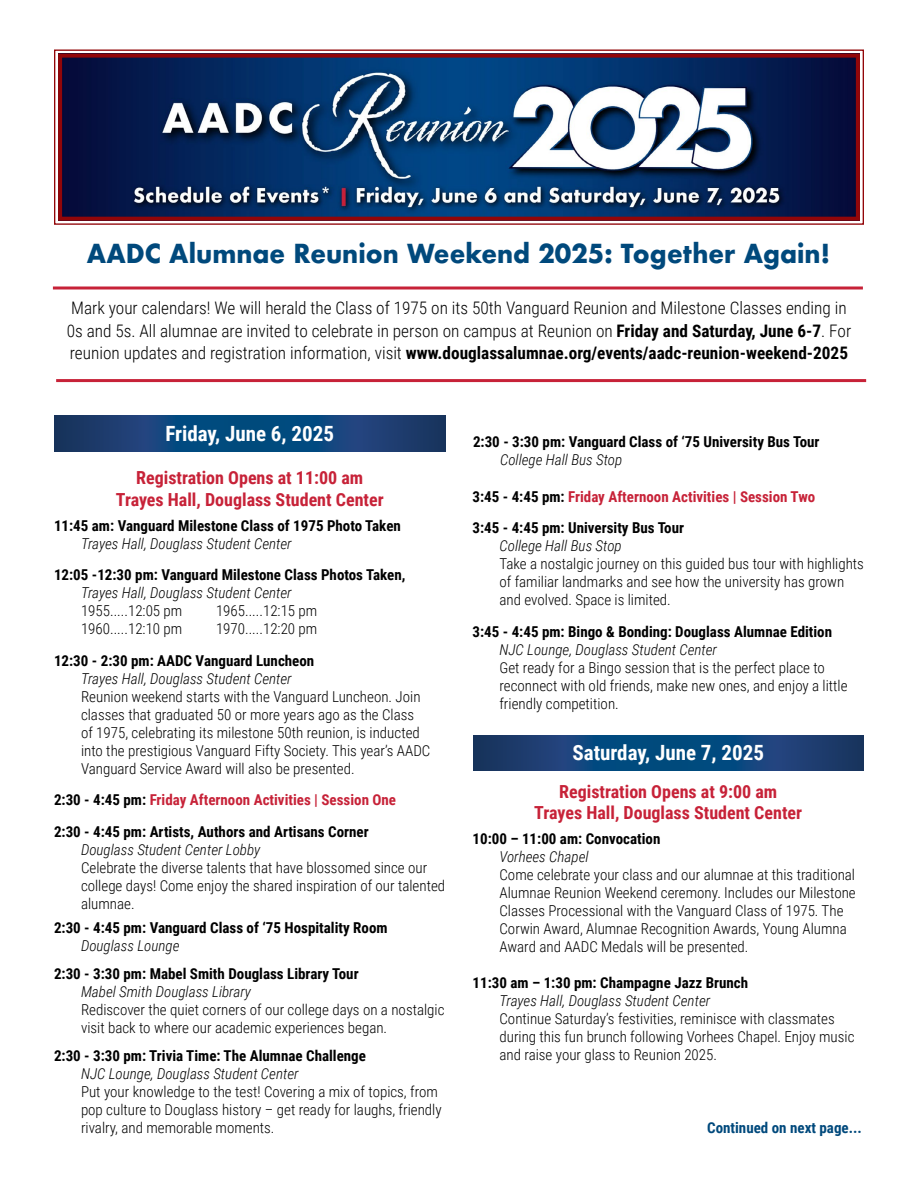
<style>
.page{position:relative;width:918px;height:1188px;background:#fff}
.page>*{position:absolute;margin:0;border:0;box-sizing:border-box;transform-origin:0 0}
.t1{font:700 25.5px "Futura";color:#00497c;scale:.95 1}
.t2{font:700 21px "Roboto Condensed";color:#fff}
.t3{font:700 18px/21.6px "Roboto Condensed";color:#c72238;text-align:center}
.t4{font:300 17.25px/22.5px "Roboto Condensed";color:#000}
.t5{font:300 15px/18px "Roboto Condensed";color:#000}
.t6{font:700 15px/31.5px "Roboto Condensed";color:#000}
.t7{font:italic 300 15px "Roboto Condensed";color:#000}
.t8{font:700 15px "Roboto Condensed";color:#00497c}
.s1{font-weight:700}
.s2{color:#c72238}
</style>
<div class="page">
<hr style="left:56px;top:379px;width:810px;height:3px;background:#c72238">
<svg style="left:55px;top:416px;width:391px;height:35px;background:#114276"></svg>
<svg style="left:473px;top:735px;width:391px;height:36px;background:#114276"></svg>
<svg style="left:54px;top:49px;width:810px;height:176px"></svg>
<div style="left:58px;top:54px;width:802px;height:167px;border:4px solid #920609"></div>
<hr style="left:53px;top:287px;width:810px;height:3px;background:#c72238">
<h1 class="t1" style="left:87px;top:235px;width:784px">AADC Alumnae Reunion Weekend 2025: Together Again!</h1>
<p class="t4" style="left:67px;top:296px;width:786px">Mark your calendars! We will herald the Class of 1975 on its 50th Vanguard Reunion and Milestone Classes ending in<br>0s and 5s. All alumnae are invited to celebrate in person on campus at Reunion on <span class="s1">Friday and Saturday, June 6-7</span>. For reunion updates and registration information, visit <span class="s1">www.douglassalumnae.org/events/aadc-reunion-weekend-2025</span></p>
<h2 class="t2" style="left:165px;top:419px;width:170px">Friday, June 6, 2025</h2>
<p class="t3" style="left:116px;top:466px;width:269px">Registration Opens at 11:00 am<br>Trayes Hall, Douglass Student Center</p>
<p class="t6" style="left:54px;top:509px;width:348px">11:45 am: Vanguard Milestone Class of 1975 Photo Taken</p>
<p class="t7" style="left:81px;top:533px;width:212px">Trayes Hall, Douglass Student Center</p>
<p class="t6" style="left:54px;top:558px;width:353px">12:05 -12:30 pm: Vanguard Milestone Class Photos Taken,</p>
<p class="t7" style="left:81px;top:582px;width:212px">Trayes Hall, Douglass Student Center</p>
<p class="t5" style="left:81px;top:601px;width:103px">1955.....12:05 pm</p>
<p class="t5" style="left:216px;top:601px;width:103px">1965.....12:15 pm</p>
<p class="t5" style="left:81px;top:619px;width:103px">1960.....12:10 pm</p>
<p class="t5" style="left:216px;top:619px;width:103px">1970.....12:20 pm</p>
<p class="t6" style="left:54px;top:644px;width:262px">12:30 - 2:30 pm: AADC Vanguard Luncheon</p>
<p class="t7" style="left:81px;top:668px;width:212px">Trayes Hall, Douglass Student Center</p>
<p class="t5" style="left:81px;top:687px;width:351px">Reunion weekend starts with the Vanguard Luncheon. Join classes that graduated 50 or more years ago as the Class<br>of 1975, celebrating its milestone 50th reunion, is inducted into the prestigious Vanguard Fifty Society. This year’s AADC Vanguard Service Award will also be presented.</p>
<p class="t6" style="left:54px;top:783px;width:344px">2:30 - 4:45 pm: <span class="s2">Friday Afternoon Activities | Session One<br></span>2:30 - 4:45 pm: Artists, Authors and Artisans Corner</p>
<p class="t7" style="left:81px;top:839px;width:181px">Douglass Student Center Lobby</p>
<p class="t5" style="left:81px;top:858px;width:366px">Celebrate the diverse talents that have blossomed since our college days! Come enjoy the shared inspiration of our talented alumnae.</p>
<p class="t6" style="left:54px;top:912px;width:335px">2:30 - 4:45 pm: Vanguard Class of ‘75 Hospitality Room</p>
<p class="t7" style="left:81px;top:936px;width:100px">Douglass Lounge</p>
<p class="t6" style="left:54px;top:957px;width:306px">2:30 - 3:30 pm: Mabel Smith Douglass Library Tour</p>
<p class="t7" style="left:81px;top:981px;width:172px">Mabel Smith Douglass Library</p>
<p class="t5" style="left:81px;top:1000px;width:365px">Rediscover the quiet corners of our college days on a nostalgic visit back to where our academic experiences began.</p>
<p class="t6" style="left:54px;top:1039px;width:313px">2:30 - 3:30 pm: Trivia Time: The Alumnae Challenge</p>
<p class="t7" style="left:81px;top:1063px;width:219px">NJC Lounge, Douglass Student Center</p>
<p class="t5" style="left:81px;top:1082px;width:362px">Put your knowledge to the test! Covering a mix of topics, from pop culture to Douglass history – get ready for laughs, friendly rivalry, and memorable moments.</p>
<p class="t6" style="left:473px;top:425px;width:348px">2:30 - 3:30 pm: Vanguard Class of ‘75 University Bus Tour</p>
<p class="t7" style="left:500px;top:449px;width:124px">College Hall Bus Stop</p>
<p class="t6" style="left:472px;top:480px;width:344px">3:45 - 4:45 pm: <span class="s2">Friday Afternoon Activities | Session Two<br></span>3:45 - 4:45 pm: University Bus Tour</p>
<p class="t7" style="left:499px;top:536px;width:124px">College Hall Bus Stop</p>
<p class="t5" style="left:499px;top:554px;width:366px">Take a nostalgic journey on this guided bus tour with highlights of familiar landmarks and see how the university has grown and evolved. Space is limited.</p>
<p class="t6" style="left:472px;top:615px;width:361px">3:45 - 4:45 pm: Bingo &amp; Bonding: Douglass Alumnae Edition</p>
<p class="t7" style="left:499px;top:639px;width:219px">NJC Lounge, Douglass Student Center</p>
<p class="t5" style="left:499px;top:658px;width:350px">Get ready for a Bingo session that is the perfect place to reconnect with old friends, make new ones, and enjoy a little friendly competition.</p>
<h2 class="t2" style="left:572px;top:738px;width:193px">Saturday, June 7, 2025</h2>
<p class="t3" style="left:534px;top:780px;width:269px">Registration Opens at 9:00 am<br>Trayes Hall, Douglass Student Center</p>
<p class="t6" style="left:472px;top:822px;width:189px">10:00 – 11:00 am: Convocation</p>
<p class="t7" style="left:500px;top:846px;width:91px">Vorhees Chapel</p>
<p class="t5" style="left:500px;top:865px;width:358px">Come celebrate your class and our alumnae at this traditional Alumnae Reunion Weekend ceremony. Includes our Milestone Classes Processional with the Vanguard Class of 1975. The Corwin Award, Alumnae Recognition Awards, Young Alumna Award and AADC Medals will be presented.</p>
<p class="t6" style="left:472px;top:966px;width:277px">11:30 am – 1:30 pm: Champagne Jazz Brunch</p>
<p class="t7" style="left:500px;top:990px;width:212px">Trayes Hall, Douglass Student Center</p>
<p class="t5" style="left:500px;top:1009px;width:356px">Continue Saturday’s festivities, reminisce with classmates during this fun brunch following Vorhees Chapel. Enjoy music and raise your glass to Reunion 2025.</p>
<p class="t8" style="left:707px;top:1117px;width:156px">Continued on next page...</p>
</div>
